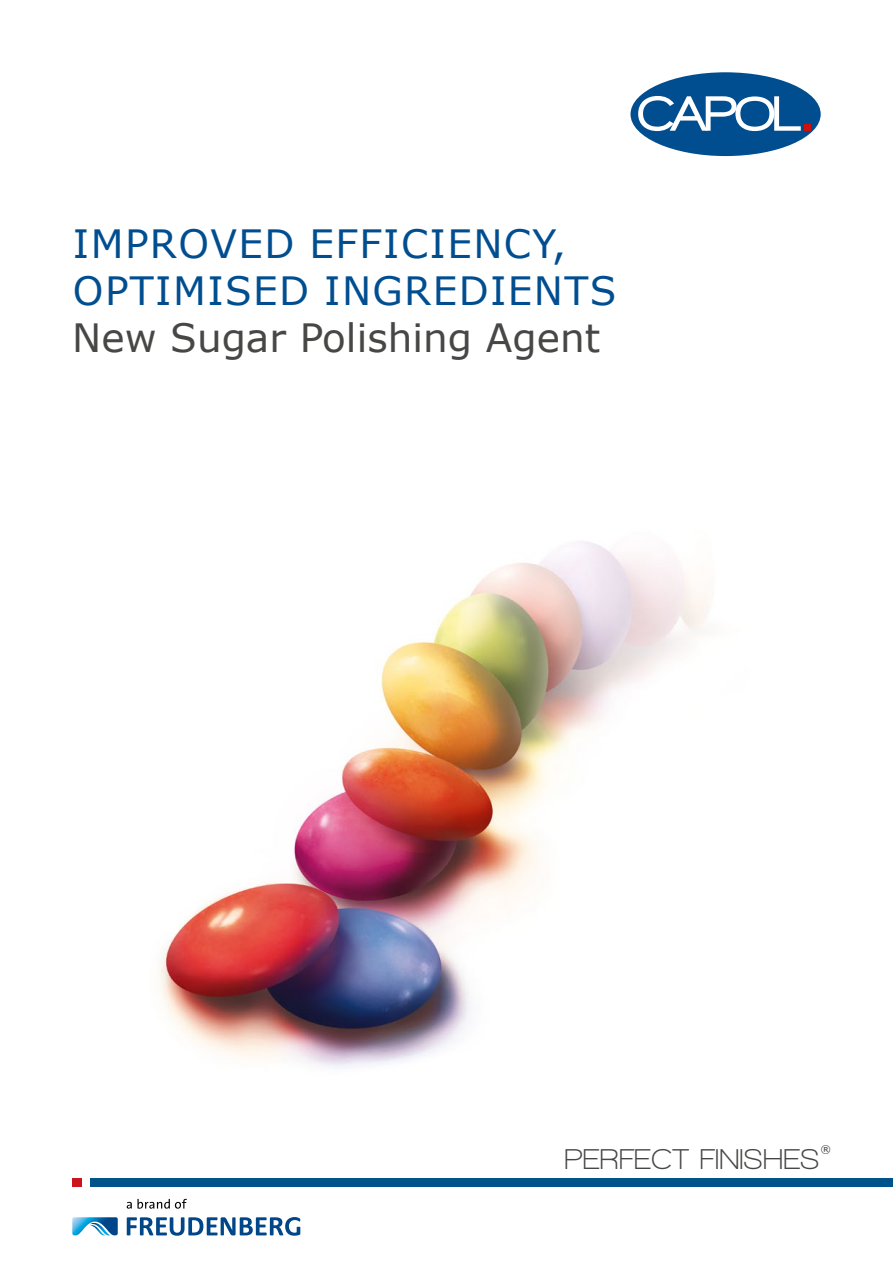
<style>
.page{position:relative;width:893px;height:1263px;background:#fff}
.page>*{position:absolute;margin:0;border:0;box-sizing:border-box;transform-origin:0 0}
.t1{font:39px/46.8px "Verdana";letter-spacing:.035em;color:#004e90}
.t2{font:39px "Verdana";color:#474746}
.t3{font:700 29.25px "Walkway";letter-spacing:.015em;color:#474746}
.t4{font:10.65px "Verdana";color:#474746}
</style>
<div class="page">
<div style="left:72px;top:1178px;width:9px;height:9px;background:#cc141e"></div>
<div style="left:90px;top:1178px;width:803px;height:9px;background:#00528a"></div>
<div style="left:630px;top:72px;width:191px;height:84px;background:#004e90;border-radius:50%"></div>
<svg style="left:638px;top:96px;width:163px;height:35px"></svg>
<div style="left:804px;top:125px;width:7px;height:6px;background:#cb1211"></div>
<img style="left:160px;top:541px;width:550px;height:527px">
<svg style="left:127px;top:1217px;width:173px;height:19px"></svg>
<svg style="left:72px;top:1217px;width:46px;height:18px"></svg>
<svg style="left:127px;top:1199px;width:60px;height:10px"></svg>
<p class="t1" style="left:73px;top:220px;width:545px">IMPROVED EFFICIENCY,<br>OPTIMISED INGREDIENTS</p>
<p class="t2" style="left:72px;top:311px;width:529px">New Sugar Polishing Agent</p>
<p class="t3" style="left:564px;top:1143px;width:256px">PERFECT FINISHES</p>
<p class="t4" style="left:820px;top:1141px;width:12px">®</p>
</div>
